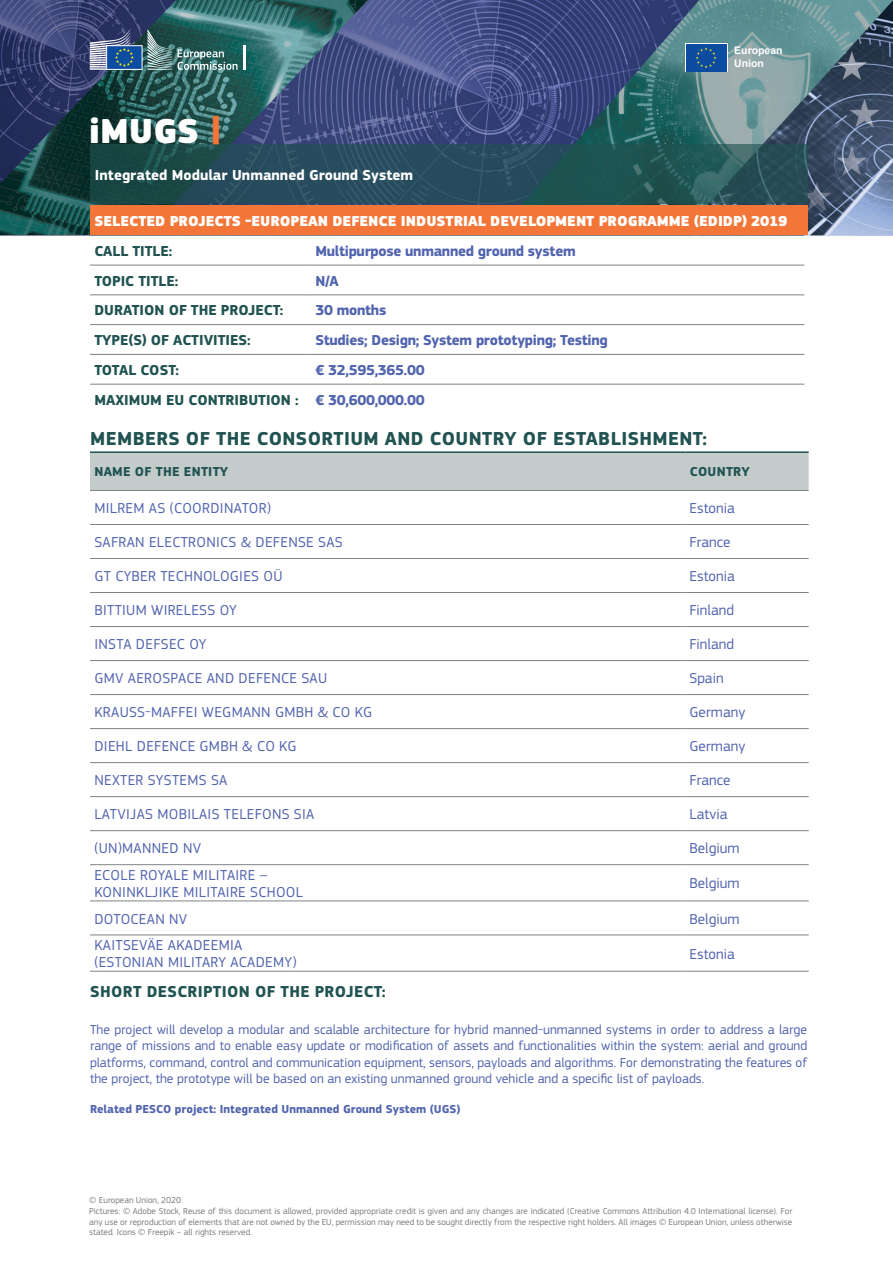
<style>
.page{position:relative;width:893px;height:1263px;background:#fff}
.page>*{position:absolute;margin:0;border:0;box-sizing:border-box;transform-origin:0 0}
.PADR-PAGER_TITLE{font:900 36px "EC Square Sans Pro Extra";color:#fff}
.t1{font:700 19.5px "EC Square Sans Pro";letter-spacing:.02em;color:#205351}
.DESCR{font:700 16.5px "EC Square Sans Pro";letter-spacing:.02em;color:#205351}
.TABLE_LIST{font:15px/16.5px "EC Square Sans Pro";letter-spacing:.02em;color:#5164ae}
.TABLE_DATA{font:700 15px "EC Square Sans Pro";letter-spacing:-.02em;color:#5164ae}
.t2{font:700 15px "EC Square Sans Pro";color:#205351}
.t3{font:900 15px "EC Square Sans Pro Extra";color:#fff}
.TABLE_LIST-2{font:15px "EC Square Sans Pro";color:#5164ae}
.TABLE_LIST-3{font:700 15px "EC Square Sans Pro";color:#fff}
.SHORT_DESCR{font:13.5px/16.5px "EC Square Sans Pro";color:#5164ae;text-align:justify}
.t4{font:700 13.5px "EC Square Sans Pro";letter-spacing:.02em;color:#205351}
.TABLE_LIST-4{font:700 12px "EC Square Sans Pro";color:#5164ae}
.t5{font:700 10.5px/12.6px "Arial";color:#fff}
.t6{font:9px/10.8px "EC Square Sans Pro";color:#7a7c7f}
.s1{color:#f37537}
</style>
<div class="page">
<img style="left:0;top:0;width:893px;height:237px">
<svg style="left:178px;top:49px;width:60px;height:21px"></svg>
<hr style="left:243px;top:45px;width:2px;height:25px;background:#fff">
<svg style="left:147px;top:29px;width:25px;height:41px"></svg>
<div style="left:107px;top:46px;width:35px;height:23px;background:#0d4da1"></div>
<div style="left:106px;top:45px;width:36px;height:25px;border:1px solid #fff"></div>
<svg style="left:90px;top:29px;width:44px;height:41px"></svg>
<svg style="left:685px;top:43px;width:42px;height:29px"></svg>
<div style="left:686px;top:44px;width:40px;height:28px;background:#0d4da1"></div>
<svg style="left:696px;top:47px;width:20px;height:21px"></svg>
<hr style="left:90px;top:235px;width:221px;height:1px;background:#808285">
<hr style="left:311px;top:235px;width:493px;height:1px;background:#808285">
<hr style="left:90px;top:265px;width:221px;height:1px;background:#808285">
<hr style="left:311px;top:265px;width:493px;height:1px;background:#808285">
<hr style="left:90px;top:294px;width:221px;height:1px;background:#808285">
<hr style="left:311px;top:294px;width:493px;height:1px;background:#808285">
<hr style="left:90px;top:324px;width:221px;height:1px;background:#808285">
<hr style="left:311px;top:324px;width:493px;height:1px;background:#808285">
<hr style="left:90px;top:354px;width:221px;height:1px;background:#808285">
<hr style="left:311px;top:354px;width:493px;height:1px;background:#808285">
<hr style="left:90px;top:384px;width:221px;height:1px;background:#808285">
<hr style="left:311px;top:384px;width:493px;height:1px;background:#808285">
<div style="left:90px;top:453px;width:719px;height:37px;background:#c3cbcb"></div>
<hr style="left:90px;top:490px;width:595px;height:1px;background:#808285">
<hr style="left:685px;top:490px;width:124px;height:1px;background:#808285">
<hr style="left:90px;top:524px;width:595px;height:1px;background:#808285">
<hr style="left:685px;top:524px;width:124px;height:1px;background:#808285">
<hr style="left:90px;top:558px;width:595px;height:1px;background:#808285">
<hr style="left:685px;top:558px;width:124px;height:1px;background:#808285">
<hr style="left:90px;top:592px;width:595px;height:1px;background:#808285">
<hr style="left:685px;top:592px;width:124px;height:1px;background:#808285">
<hr style="left:90px;top:626px;width:595px;height:1px;background:#808285">
<hr style="left:685px;top:626px;width:124px;height:1px;background:#808285">
<hr style="left:90px;top:660px;width:595px;height:1px;background:#808285">
<hr style="left:685px;top:660px;width:124px;height:1px;background:#808285">
<hr style="left:90px;top:694px;width:595px;height:1px;background:#808285">
<hr style="left:685px;top:694px;width:124px;height:1px;background:#808285">
<hr style="left:90px;top:728px;width:595px;height:1px;background:#808285">
<hr style="left:685px;top:728px;width:124px;height:1px;background:#808285">
<hr style="left:90px;top:762px;width:595px;height:1px;background:#808285">
<hr style="left:685px;top:762px;width:124px;height:1px;background:#808285">
<hr style="left:90px;top:796px;width:595px;height:1px;background:#808285">
<hr style="left:685px;top:796px;width:124px;height:1px;background:#808285">
<hr style="left:90px;top:830px;width:595px;height:1px;background:#808285">
<hr style="left:685px;top:830px;width:124px;height:1px;background:#808285">
<hr style="left:90px;top:864px;width:595px;height:1px;background:#808285">
<hr style="left:685px;top:864px;width:124px;height:1px;background:#808285">
<hr style="left:90px;top:900px;width:595px;height:1px;background:#808285">
<hr style="left:685px;top:900px;width:124px;height:1px;background:#808285">
<hr style="left:90px;top:934px;width:595px;height:1px;background:#808285">
<hr style="left:685px;top:934px;width:124px;height:1px;background:#808285">
<hr style="left:90px;top:971px;width:595px;height:1px;background:#808285">
<hr style="left:685px;top:971px;width:124px;height:1px;background:#808285">
<hr style="left:90px;top:451px;width:595px;height:2px;background:#205351">
<hr style="left:685px;top:451px;width:124px;height:2px;background:#205351">
<div style="left:90px;top:205px;width:717px;height:30px;background:#f37537"></div>
<svg style="left:91px;top:145px;width:717px;height:59px;background:#244f57"></svg>
<p class="PADR-PAGER_TITLE" style="left:89px;top:108px;width:134px">iMUGS <span class="s1">|</span></p>
<p class="TABLE_LIST-3" style="left:95px;top:166px;width:320px">Integrated Modular Unmanned Ground System</p>
<p class="t5" style="left:734px;top:45px;width:50px">European<br>Union</p>
<p class="t3" style="left:94px;top:211px;width:694px">SELECTED PROJECTS -EUROPEAN DEFENCE INDUSTRIAL DEVELOPMENT PROGRAMME (EDIDP) 2019</p>
<p class="t2" style="left:94px;top:242px;width:79px">CALL TITLE:</p>
<p class="TABLE_DATA" style="left:315px;top:242px;width:262px">Multipurpose unmanned ground system</p>
<p class="t2" style="left:94px;top:272px;width:85px">TOPIC TITLE:</p>
<p class="TABLE_DATA" style="left:315px;top:272px;width:25px">N/A</p>
<p class="t2" style="left:94px;top:301px;width:190px">DURATION OF THE PROJECT:</p>
<p class="TABLE_DATA" style="left:315px;top:301px;width:72px">30 months</p>
<p class="t2" style="left:94px;top:331px;width:158px">TYPE(S) OF ACTIVITIES:</p>
<p class="TABLE_DATA" style="left:315px;top:331px;width:294px">Studies; Design; System prototyping; Testing</p>
<p class="t2" style="left:94px;top:361px;width:86px">TOTAL COST:</p>
<p class="TABLE_DATA" style="left:315px;top:361px;width:111px">€ 32,595,365.00</p>
<p class="t2" style="left:94px;top:391px;width:206px">MAXIMUM EU CONTRIBUTION :</p>
<p class="TABLE_DATA" style="left:315px;top:391px;width:111px">€ 30,600,000.00</p>
<p class="t1" style="left:90px;top:427px;width:618px">MEMBERS OF THE CONSORTIUM AND COUNTRY OF ESTABLISHMENT:</p>
<p class="t4" style="left:94px;top:464px;width:136px">NAME OF THE ENTITY</p>
<p class="t4" style="left:690px;top:464px;width:62px">COUNTRY</p>
<p class="TABLE_LIST" style="left:94px;top:500px;width:178px">MILREM AS (COORDINATOR)</p>
<p class="TABLE_LIST-2" style="left:690px;top:499px;width:47px">Estonia</p>
<p class="TABLE_LIST" style="left:94px;top:534px;width:250px">SAFRAN ELECTRONICS &amp; DEFENSE SAS</p>
<p class="TABLE_LIST" style="left:690px;top:534px;width:42px">France</p>
<p class="TABLE_LIST" style="left:94px;top:568px;width:190px">GT CYBER TECHNOLOGIES OÜ</p>
<p class="TABLE_LIST-2" style="left:690px;top:567px;width:47px">Estonia</p>
<p class="TABLE_LIST" style="left:94px;top:602px;width:144px">BITTIUM WIRELESS OY</p>
<p class="TABLE_LIST-2" style="left:690px;top:601px;width:46px">Finland</p>
<p class="TABLE_LIST" style="left:94px;top:636px;width:114px">INSTA DEFSEC OY</p>
<p class="TABLE_LIST-2" style="left:690px;top:635px;width:46px">Finland</p>
<p class="TABLE_LIST" style="left:94px;top:670px;width:234px">GMV AEROSPACE AND DEFENCE SAU</p>
<p class="TABLE_LIST" style="left:690px;top:670px;width:35px">Spain</p>
<p class="TABLE_LIST" style="left:94px;top:704px;width:279px">KRAUSS-MAFFEI WEGMANN GMBH &amp; CO KG</p>
<p class="TABLE_LIST-2" style="left:690px;top:703px;width:57px">Germany</p>
<p class="TABLE_LIST" style="left:94px;top:738px;width:204px">DIEHL DEFENCE GMBH &amp; CO KG</p>
<p class="TABLE_LIST-2" style="left:690px;top:737px;width:57px">Germany</p>
<p class="TABLE_LIST" style="left:94px;top:772px;width:135px">NEXTER SYSTEMS SA</p>
<p class="TABLE_LIST" style="left:690px;top:772px;width:42px">France</p>
<p class="TABLE_LIST" style="left:94px;top:806px;width:222px">LATVIJAS MOBILAIS TELEFONS SIA</p>
<p class="TABLE_LIST" style="left:690px;top:806px;width:39px">Latvia</p>
<p class="TABLE_LIST" style="left:94px;top:840px;width:108px">(UN)MANNED NV</p>
<p class="TABLE_LIST-2" style="left:690px;top:839px;width:52px">Belgium</p>
<p class="TABLE_LIST" style="left:94px;top:867px;width:210px">ECOLE ROYALE MILITAIRE –<br>KONINKLJIKE MILITAIRE SCHOOL</p>
<p class="TABLE_LIST-2" style="left:690px;top:875px;width:52px">Belgium</p>
<p class="TABLE_LIST" style="left:94px;top:910px;width:94px">DOTOCEAN NV</p>
<p class="TABLE_LIST-2" style="left:690px;top:910px;width:52px">Belgium</p>
<p class="TABLE_LIST" style="left:94px;top:937px;width:204px">KAITSEVÄE AKADEEMIA (ESTONIAN MILITARY ACADEMY)</p>
<p class="TABLE_LIST-2" style="left:690px;top:945px;width:47px">Estonia</p>
<p class="DESCR" style="left:90px;top:982px;width:297px">SHORT DESCRIPTION OF THE PROJECT:</p>
<p class="SHORT_DESCR" style="left:90px;top:1021px;width:719px">The project will develop a modular and scalable architecture for hybrid manned-unmanned systems in order to address a large range of missions and to enable easy update or modification of assets and functionalities within the system: aerial and ground platforms, command, control and communication equipment, sensors, payloads and algorithms. For demonstrating the features of the project, the prototype will be based on an existing unmanned ground vehicle and a specific list of payloads.</p>
<p class="TABLE_LIST-4" style="left:90px;top:1102px;width:372px">Related PESCO project: Integrated Unmanned Ground System (UGS)</p>
<p class="t6" style="left:89px;top:1195px;width:705px">© European Union, 2020<br>Pictures: © Adobe Stock, Reuse of this document is allowed, provided appropriate credit is given and any changes are indicated (Creative Commons Attribution 4.0 International license). For any use or reproduction of elements that are not owned by the EU, permission may need to be sought directly from the respective right holders. All images © European Union, unless otherwise stated. Icons © Freepik – all rights reserved.</p>
</div>
